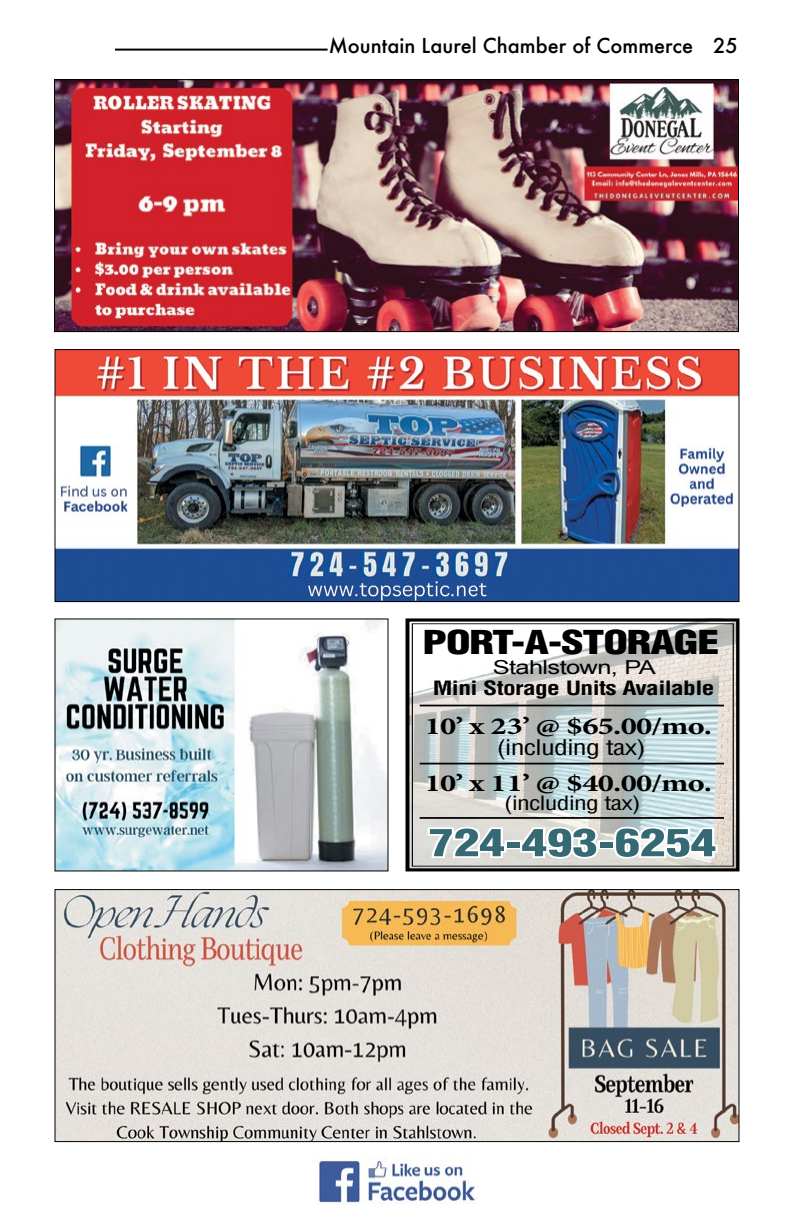
<style>
.page{position:relative;width:792px;height:1224px;background:#fff}
.page>*{position:absolute;margin:0;border:0;box-sizing:border-box;transform-origin:0 0}
.t1{font:900 condensed 37px "Helvetica";color:#356a75;scale:1.37 1}
.t2{font:900 condensed 32.2px "Helvetica";letter-spacing:-.025em;color:#000;scale:1.38 1}
.t3{font:700 24.4px "Minion Pro";letter-spacing:-.025em;color:#000;scale:1.32 1}
.t4{font:condensed 21px "Helvetica";letter-spacing:-.025em;color:#000;scale:1.32 1}
.t5{font:500 20px "Futura";color:#000}
.t6{font:700 condensed 19.2px "Helvetica";letter-spacing:-.025em;color:#000;scale:1.32 1}
.t7{font:condensed 19.2px "Helvetica";letter-spacing:-.025em;color:#000;scale:1.32 1}
.t8{font:19.2px "Arial";letter-spacing:-.025em;color:#000;scale:1.32 1}
</style>
<div class="page">
<img style="left:56px;top:81px;width:681px;height:249px">
<div style="left:54px;top:79px;width:685px;height:253px;border:1px solid #000"></div>
<img style="left:56px;top:891px;width:682px;height:249px">
<div style="left:54px;top:889px;width:686px;height:253px;border:1px solid #000"></div>
<svg style="left:408px;top:620px;width:330px;height:249px"></svg>
<div style="left:412px;top:623px;width:322px;height:244px;border:1px solid #000"></div>
<hr style="left:420px;top:763px;width:304px;height:2px;background:#000">
<hr style="left:420px;top:817px;width:304px;height:2px;background:#000">
<hr style="left:420px;top:705px;width:304px;height:2px;background:#000">
<div style="left:406px;top:618px;width:334px;height:253px;border:1px solid #000"></div>
<img style="left:56px;top:620px;width:330px;height:249px">
<img style="left:56px;top:351px;width:682px;height:249px">
<div style="left:54px;top:349px;width:686px;height:253px;border:1px solid #000"></div>
<hr style="left:115px;top:49px;width:213px;height:2px;background:#000">
<img style="left:317px;top:1156px;width:158px;height:48px">
<p class="t5" style="left:329px;top:32px;width:411px">Mountain Laurel Chamber of Commerce 25</p>
<h2 class="t2" style="left:423px;top:621px;width:217px">PORT-A-STORAGE</h2>
<p class="t8" style="left:493px;top:655px;width:125px">Stahlstown, PA</p>
<p class="t6" style="left:433px;top:676px;width:215px">Mini Storage Units Available</p>
<p class="t3" style="left:425px;top:709px;width:219px">10’ x 23’ @ $65.00/mo.</p>
<p class="t4" style="left:497px;top:735px;width:114px">(including tax)</p>
<p class="t3" style="left:425px;top:766px;width:219px">10’ x 11’ @ $40.00/mo.</p>
<p class="t7" style="left:504px;top:791px;width:105px">(including tax)</p>
<h1 class="t1" style="left:429px;top:819px;width:211px">724-493-6254</h1>
</div>
